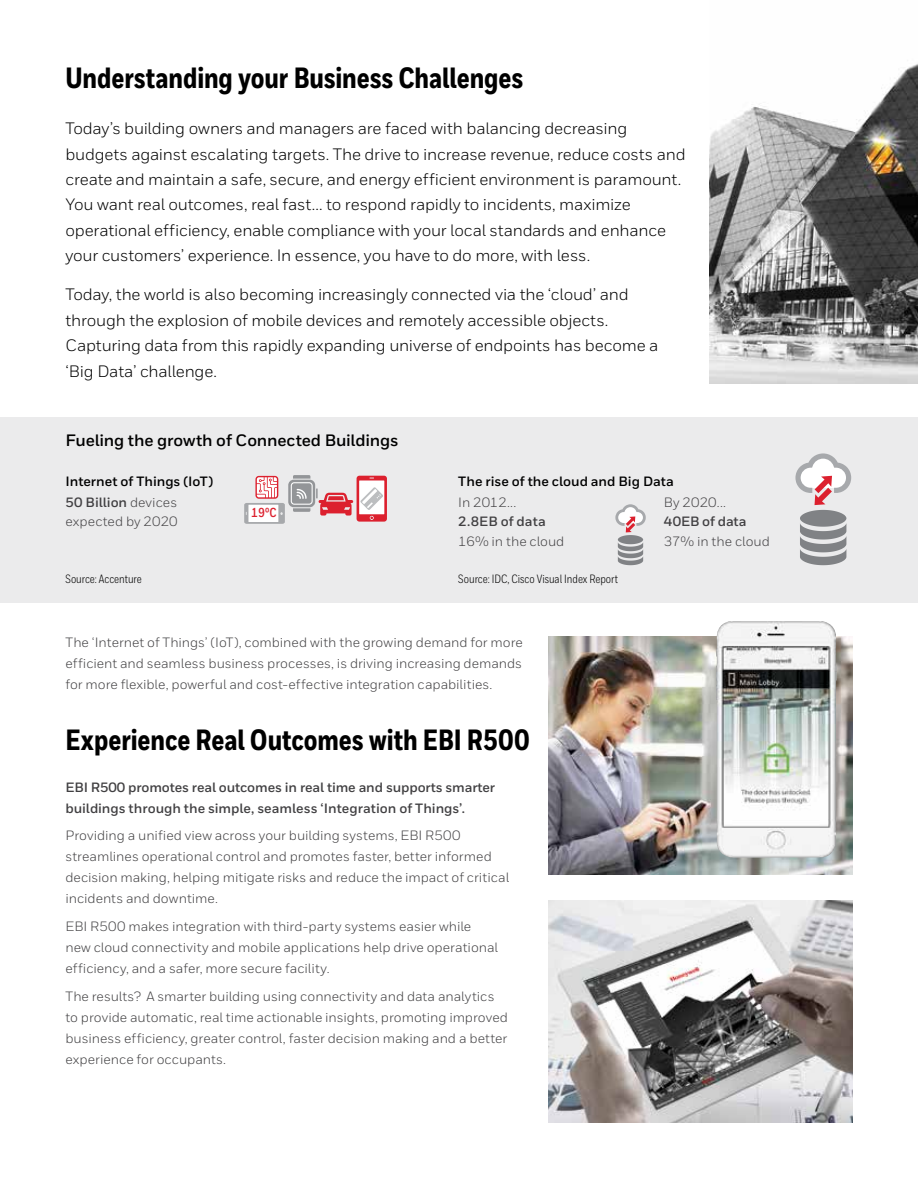
<style>
.page{position:relative;width:918px;height:1188px;background:#fff}
.page>*{position:absolute;margin:0;border:0;box-sizing:border-box;transform-origin:0 0}
.t1{font:800 29.25px "Honeywell Cond";color:#000}
.t2{font:16.5px/25.5px "Honeywell Sans";letter-spacing:-.01em;color:#000}
.t3{font:700 16.5px "Honeywell Sans";letter-spacing:-.01em;color:#000}
.t4{font:13.5px/21px "Honeywell Sans";color:#414042}
.t5{font:700 13.5px/21px "Honeywell Sans";letter-spacing:-.01em;color:#414042}
.t6{font:700 13.5px/21.1px "Honeywell Sans";color:#000}
.t7{font:700 13.05px "Honeywell Cond";color:#dc202e}
.t8{font:12px "Honeywell Cond";color:#000}
.s1{color:#414042}
.s2{font-weight:400;color:#414042}
</style>
<div class="page">
<img style="left:710px;top:63px;width:208px;height:321px">
<img style="left:549px;top:637px;width:303px;height:238px">
<div style="left:0;top:417px;width:918px;height:186px;background:#ebebec"></div>
<img style="left:549px;top:901px;width:303px;height:222px">
<img style="left:716px;top:621px;width:121px;height:237px">
<svg style="left:615px;top:504px;width:31px;height:61px"></svg>
<svg style="left:795px;top:453px;width:56px;height:112px"></svg>
<svg style="left:244px;top:475px;width:143px;height:49px"></svg>
<h1 class="t1" style="left:65px;top:60px;width:459px">Understanding your Business Challenges</h1>
<p class="t2" style="left:65px;top:116px;width:622px">Today’s building owners and managers are faced with balancing decreasing budgets against escalating targets. The drive to increase revenue, reduce costs and create and maintain a safe, secure, and energy efficient environment is paramount.<br>You want real outcomes, real fast... to respond rapidly to incidents, maximize operational efficiency, enable compliance with your local standards and enhance your customers’ experience. In essence, you have to do more, with less.</p>
<p class="t2" style="left:65px;top:282px;width:595px">Today, the world is also becoming increasingly connected via the ‘cloud’ and through the explosion of mobile devices and remotely accessible objects.<br>Capturing data from this rapidly expanding universe of endpoints has become a ‘Big Data’ challenge.</p>
<p class="t3" style="left:65px;top:430px;width:335px">Fueling the growth of Connected Buildings</p>
<p class="t6" style="left:65px;top:471px;width:149px">Internet of Things (IoT)<br><span class="s1">50 Billion</span> <span class="s2">devices</span></p>
<p class="t4" style="left:65px;top:511px;width:114px">expected by 2020</p>
<p class="t7" style="left:251px;top:505px;width:27px">19ºC</p>
<p class="t6" style="left:458px;top:471px;width:217px">The rise of the cloud and Big Data</p>
<p class="t4" style="left:458px;top:492px;width:59px">In 2012...</p>
<p class="t5" style="left:458px;top:511px;width:89px">2.8EB of data</p>
<p class="t4" style="left:458px;top:531px;width:108px">16% in the cloud</p>
<p class="t4" style="left:664px;top:492px;width:64px">By 2020...</p>
<p class="t5" style="left:664px;top:511px;width:84px">40EB of data</p>
<p class="t4" style="left:664px;top:530px;width:108px">37% in the cloud</p>
<p class="t8" style="left:65px;top:572px;width:78px">Source: Accenture</p>
<p class="t8" style="left:458px;top:572px;width:161px">Source: IDC, Cisco Visual Index Report</p>
<p class="t4" style="left:65px;top:632px;width:459px;text-align:justify">The ‘Internet of Things’ (IoT), combined with the growing demand for more efficient and seamless business processes, is driving increasing demands for more flexible, powerful and cost-effective integration capabilities.</p>
<h1 class="t1" style="left:65px;top:722px;width:466px">Experience Real Outcomes with EBI R500</h1>
<p class="t5" style="left:65px;top:777px;width:431px">EBI R500 promotes real outcomes in real time and supports smarter buildings through the simple, seamless ‘Integration of Things’.</p>
<p class="t4" style="left:65px;top:825px;width:445px">Providing a unified view across your building systems, EBI R500 streamlines operational control and promotes faster, better informed decision making, helping mitigate risks and reduce the impact of critical incidents and downtime.</p>
<p class="t4" style="left:65px;top:916px;width:434px">EBI R500 makes integration with third-party systems easier while new cloud connectivity and mobile applications help drive operational efficiency, and a safer, more secure facility.</p>
<p class="t4" style="left:65px;top:986px;width:444px">The results? A smarter building using connectivity and data analytics to provide automatic, real time actionable insights, promoting improved business efficiency, greater control, faster decision making and a better experience for occupants.</p>
</div>
